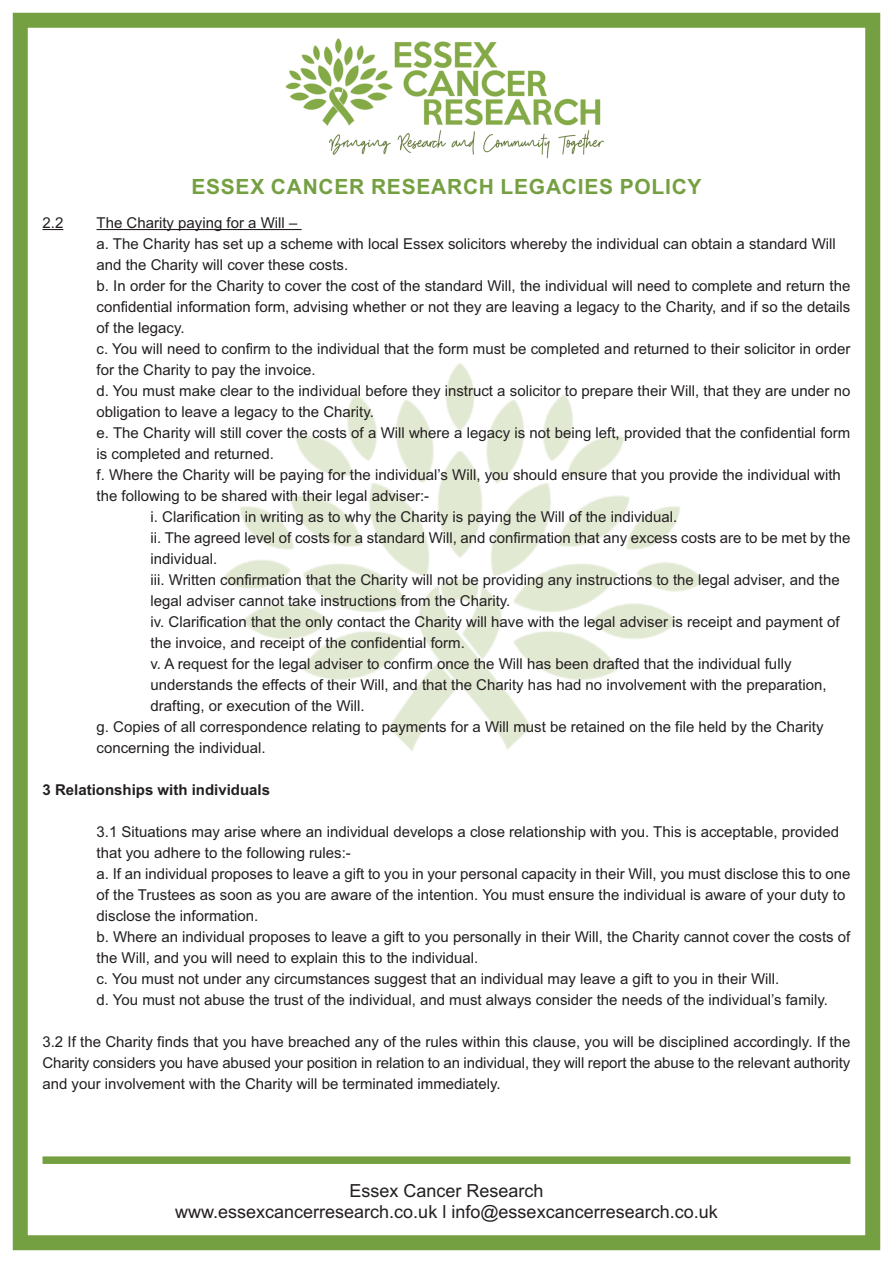
<style>
.page{position:relative;width:893px;height:1263px;background:#fff}
.page>*{position:absolute;margin:0;border:0;box-sizing:border-box;transform-origin:0 0}
.t1{font:700 21px "Arial";letter-spacing:.035em;color:#74a041}
.t2{font:18px/21.6px "Arial";color:#231f20;text-align:center}
.t3{font:15px/21px "Arial";color:#231f20}
.t4{font:700 15px "Arial";color:#231f20}
</style>
<div class="page">
<img style="left:224px;top:363px;width:480px;height:388px">
<div style="left:13px;top:13px;width:867px;height:1237px;border:15px solid #74a041"></div>
<svg style="left:43px;top:229px;width:20px;height:1px"></svg>
<hr style="left:97px;top:229px;width:205px;height:1px;background:#231f20">
<img style="left:285px;top:38px;width:319px;height:120px">
<div style="left:43px;top:1156px;width:807px;height:8px;background:#74a041"></div>
<h1 class="t1" style="left:191px;top:175px;width:512px">ESSEX CANCER RESEARCH LEGACIES POLICY</h1>
<p class="t3" style="left:43px;top:212px;width:22px">2.2</p>
<p class="t3" style="left:97px;top:212px;width:202px">The Charity paying for a Will –</p>
<p class="t3" style="left:97px;top:233px;width:741px">a. The Charity has set up a scheme with local Essex solicitors whereby the individual can obtain a standard Will</p>
<p class="t3" style="left:97px;top:254px;width:253px">and the Charity will cover these costs.</p>
<p class="t3" style="left:97px;top:275px;width:755px">b. In order for the Charity to cover the cost of the standard Will, the individual will need to complete and return the</p>
<p class="t3" style="left:97px;top:296px;width:755px">confidential information form, advising whether or not they are leaving a legacy to the Charity, and if so the details</p>
<p class="t3" style="left:97px;top:317px;width:90px">of the legacy.</p>
<p class="t3" style="left:97px;top:338px;width:755px">c. You will need to confirm to the individual that the form must be completed and returned to their solicitor in order</p>
<p class="t3" style="left:97px;top:359px;width:221px">for the Charity to pay the invoice.</p>
<p class="t3" style="left:97px;top:380px;width:755px">d. You must make clear to the individual before they instruct a solicitor to prepare their Will, that they are under no</p>
<p class="t3" style="left:97px;top:401px;width:279px">obligation to leave a legacy to the Charity.</p>
<p class="t3" style="left:97px;top:422px;width:755px">e. The Charity will still cover the costs of a Will where a legacy is not being left, provided that the confidential form</p>
<p class="t3" style="left:97px;top:443px;width:179px">is completed and returned.</p>
<p class="t3" style="left:97px;top:464px;width:746px">f. Where the Charity will be paying for the individual’s Will, you should ensure that you provide the individual with</p>
<p class="t3" style="left:97px;top:485px;width:334px">the following to be shared with their legal adviser:-</p>
<p class="t3" style="left:151px;top:506px;width:528px">i. Clarification in writing as to why the Charity is paying the Will of the individual.</p>
<p class="t3" style="left:151px;top:527px;width:701px">ii. The agreed level of costs for a standard Will, and confirmation that any excess costs are to be met by the</p>
<p class="t3" style="left:151px;top:548px;width:68px">individual.</p>
<p class="t3" style="left:151px;top:569px;width:691px">iii. Written confirmation that the Charity will not be providing any instructions to the legal adviser, and the</p>
<p class="t3" style="left:151px;top:590px;width:361px">legal adviser cannot take instructions from the Charity.</p>
<p class="t3" style="left:151px;top:611px;width:691px">iv. Clarification that the only contact the Charity will have with the legal adviser is receipt and payment of</p>
<p class="t3" style="left:151px;top:632px;width:316px">the invoice, and receipt of the confidential form.</p>
<p class="t3" style="left:151px;top:653px;width:642px">v. A request for the legal adviser to confirm once the Will has been drafted that the individual fully</p>
<p class="t3" style="left:151px;top:674px;width:677px">understands the effects of their Will, and that the Charity has had no involvement with the preparation,</p>
<p class="t3" style="left:151px;top:695px;width:216px">drafting, or execution of the Will.</p>
<p class="t3" style="left:97px;top:716px;width:729px">g. Copies of all correspondence relating to payments for a Will must be retained on the file held by the Charity</p>
<p class="t3" style="left:97px;top:737px;width:171px">concerning the individual.</p>
<p class="t4" style="left:43px;top:781px;width:229px">3 Relationships with individuals</p>
<p class="t3" style="left:96px;top:821px;width:755px">3.1 Situations may arise where an individual develops a close relationship with you. This is acceptable, provided that you adhere to the following rules:-<br>a. If an individual proposes to leave a gift to you in your personal capacity in their Will, you must disclose this to one of the Trustees as soon as you are aware of the intention. You must ensure the individual is aware of your duty to disclose the information.<br>b. Where an individual proposes to leave a gift to you personally in their Will, the Charity cannot cover the costs of the Will, and you will need to explain this to the individual.<br>c. You must not under any circumstances suggest that an individual may leave a gift to you in their Will.<br>d. You must not abuse the trust of the individual, and must always consider the needs of the individual’s family.</p>
<p class="t3" style="left:42px;top:1031px;width:809px;text-align:justify">3.2 If the Charity finds that you have breached any of the rules within this clause, you will be disciplined accordingly. If the Charity considers you have abused your position in relation to an individual, they will report the abuse to the relevant authority and your involvement with the Charity will be terminated immediately.</p>
<p class="t2" style="left:175px;top:1179px;width:544px">Essex Cancer Research<br>www.essexcancerresearch.co.uk l info@essexcancerresearch.co.uk</p>
</div>
